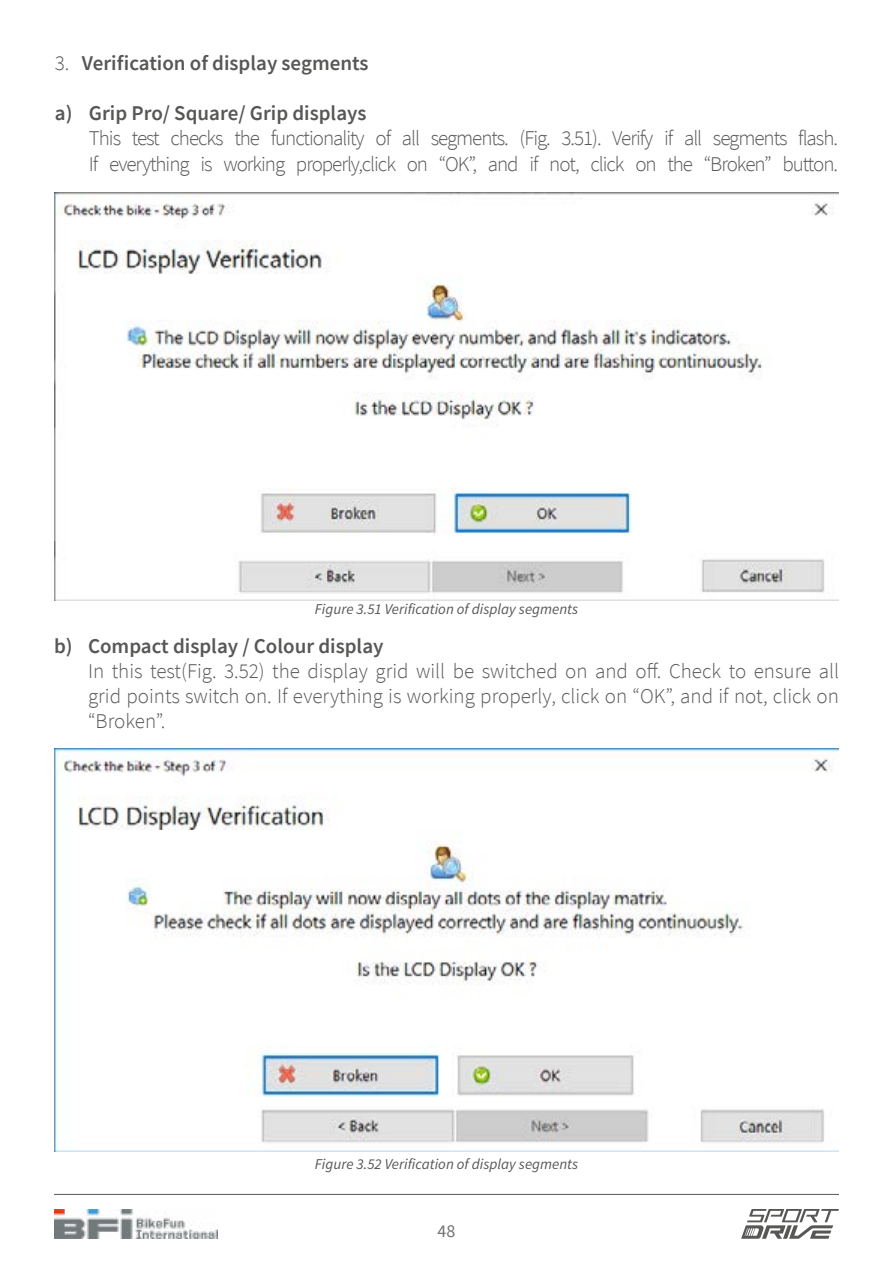
<style>
.page{position:relative;width:893px;height:1263px;background:#fff}
.page>*{position:absolute;margin:0;border:0;box-sizing:border-box;transform-origin:0 0}
.t1{font:300 21px/25.2px "Source Sans Pro";letter-spacing:-.05em;color:#575756;text-align:justify}
.t2{font:600 21px "Source Sans Pro";color:#575756}
.t3{font:18px "Source Sans Pro";color:#707173}
.t4{font:italic 15px "Source Sans Variable";color:#575756}
.s1{font-weight:300}
</style>
<div class="page">
<hr style="left:54px;top:1194px;width:785px;height:1px;background:#575756">
<svg style="left:741px;top:1209px;width:98px;height:30px"></svg>
<img style="left:54px;top:1209px;width:163px;height:30px">
<img style="left:55px;top:192px;width:784px;height:83px">
<img style="left:55px;top:275px;width:707px;height:266px">
<img style="left:55px;top:541px;width:784px;height:60px">
<img style="left:54px;top:748px;width:784px;height:82px">
<img style="left:54px;top:830px;width:690px;height:267px">
<img style="left:54px;top:1097px;width:784px;height:55px">
<p class="t2" style="left:55px;top:49px;width:315px"><span class="s1">3.</span> Verification of display segments</p>
<p class="t2" style="left:55px;top:99px;width:313px">a) Grip Pro/ Square/ Grip displays</p>
<p class="t1" style="left:89px;top:126px;width:751px">This test checks the functionality of all segments. (Fig. 3.51). Verify if all segments flash.<br>If everything is working properly,click on “OK”, and if not, click on the “Broken” button.</p>
<p class="t4" style="left:315px;top:600px;width:265px">Figure 3.51 Verification of display segments</p>
<p class="t2" style="left:54px;top:632px;width:331px">b) Compact display / Colour display</p>
<p class="t1" style="left:88px;top:658px;width:752px">In this test(Fig. 3.52) the display grid will be switched on and off. Check to ensure all grid points switch on. If everything is working properly, click on “OK”, and if not, click on “Broken”.</p>
<p class="t4" style="left:315px;top:1155px;width:265px">Figure 3.52 Verification of display segments</p>
<p class="t3" style="left:438px;top:1220px;width:19px">48</p>
</div>
